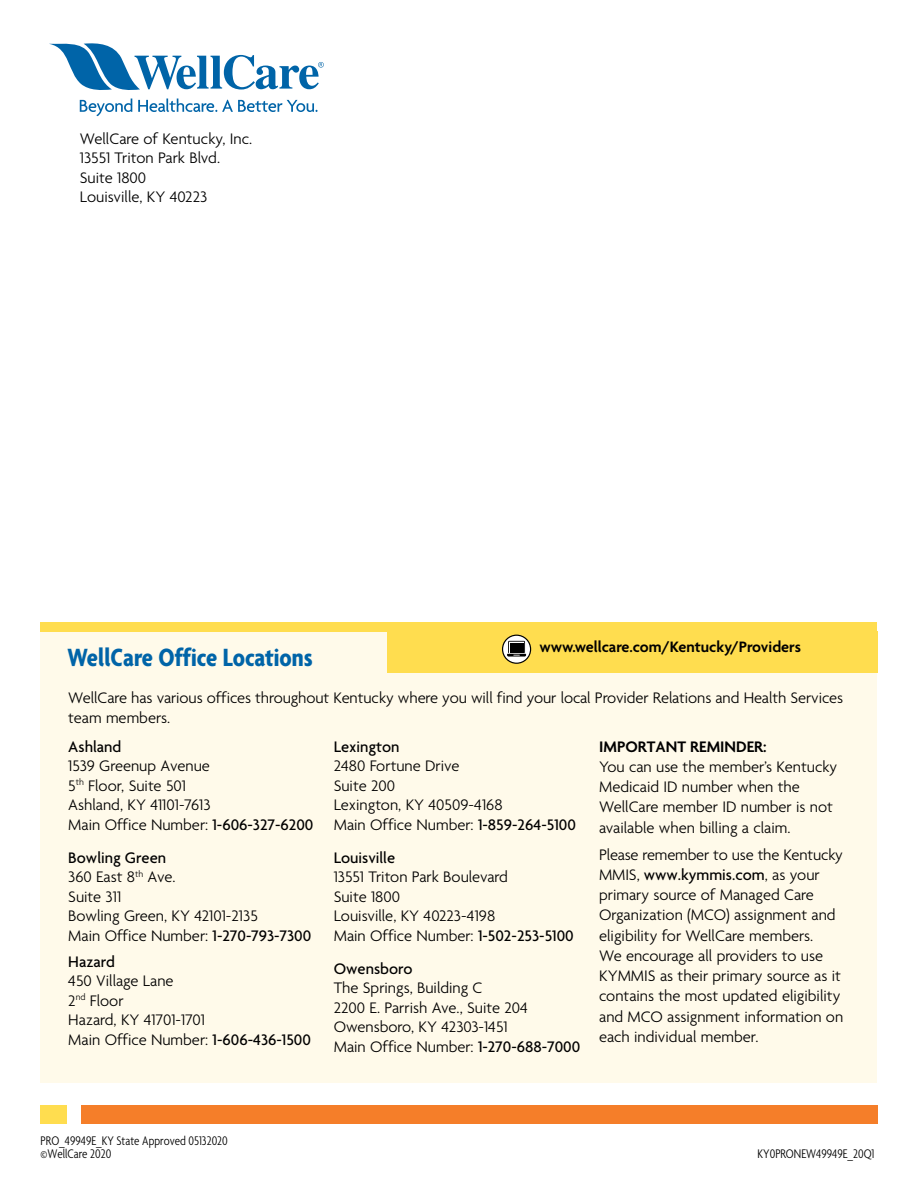
<style>
.page{position:relative;width:918px;height:1188px;background:#fff}
.page>*{position:absolute;margin:0;border:0;box-sizing:border-box;transform-origin:0 0}
.t1{font:700 condensed 27px "Agenda";color:#0064a8}
.t2{font:300 16.5px/19.5px "Agenda";color:#000}
.t3{font:600 16.5px "Agenda";color:#000}
.t4{font:600 16.35px "Agenda";color:#000}
.t5{font:300 condensed 13.5px/13.5px "Agenda";color:#000}
.s1{font-weight:500}
</style>
<div class="page">
<div style="left:40px;top:626px;width:838px;height:456px;background:#fffaea"></div>
<div style="left:40px;top:1105px;width:28px;height:19px;background:#ffdd4f"></div>
<div style="left:81px;top:1105px;width:797px;height:19px;background:#f57e29"></div>
<div style="left:40px;top:622px;width:838px;height:10px;background:#ffdd4f"></div>
<div style="left:387px;top:632px;width:491px;height:41px;background:#ffdd4f"></div>
<svg style="left:49px;top:43px;width:275px;height:47px"></svg>
<svg style="left:80px;top:99px;width:52px;height:17px"></svg>
<svg style="left:138px;top:99px;width:180px;height:13px"></svg>
<svg style="left:503px;top:635px;width:28px;height:28px"></svg>
<div style="left:502px;top:635px;width:29px;height:29px;border:1px solid #000;border-radius:50%"></div>
<svg style="left:506px;top:641px;width:21px;height:16px"></svg>
<div style="left:510px;top:643px;width:13px;height:9px;background:#000"></div>
<p class="t2" style="left:80px;top:128px;width:174px">WellCare of Kentucky, Inc.<br>13551 Triton Park Blvd.<br>Suite 1800<br>Louisville, KY 40223</p>
<h2 class="t1" style="left:68px;top:641px;width:247px">WellCare Office Locations</h2>
<p class="t4" style="left:539px;top:637px;width:263px">www.wellcare.com/Kentucky/Providers</p>
<p class="t2" style="left:68px;top:688px;width:776px">WellCare has various offices throughout Kentucky where you will find your local Provider Relations and Health Services team members.</p>
<p class="t2" style="left:68px;top:736px;width:247px"><span class="s1">Ashland<br></span>1539 Greenup Avenue<br>5<sup>th</sup> Floor, Suite 501<br>Ashland, KY 41101-7613<br>Main Office Number: <span class="s1">1-606-327-6200</span></p>
<p class="t2" style="left:68px;top:847px;width:245px"><span class="s1">Bowling Green<br></span>360 East 8<sup>th</sup> Ave.<br>Suite 311<br>Bowling Green, KY 42101-2135<br>Main Office Number: <span class="s1">1-270-793-7300</span></p>
<p class="t2" style="left:68px;top:951px;width:244px"><span class="s1">Hazard<br></span>450 Village Lane<br>2<sup>nd</sup> Floor<br>Hazard, KY 41701-1701<br>Main Office Number: <span class="s1">1-606-436-1500</span></p>
<p class="t2" style="left:334px;top:736px;width:244px"><span class="s1">Lexington<br></span>2480 Fortune Drive<br>Suite 200<br>Lexington, KY 40509-4168<br>Main Office Number: <span class="s1">1-859-264-5100</span></p>
<p class="t2" style="left:334px;top:847px;width:242px"><span class="s1">Louisville<br></span>13551 Triton Park Boulevard<br>Suite 1800<br>Louisville, KY 40223-4198<br>Main Office Number: <span class="s1">1-502-253-5100</span></p>
<p class="t2" style="left:334px;top:958px;width:248px"><span class="s1">Owensboro<br></span>The Springs, Building C<br>2200 E. Parrish Ave., Suite 204<br>Owensboro, KY 42303-1451<br>Main Office Number: <span class="s1">1-270-688-7000</span></p>
<p class="t3" style="left:599px;top:736px;width:169px">IMPORTANT REMINDER:</p>
<p class="t2" style="left:599px;top:756px;width:240px;line-height:20.2px">You can use the member’s Kentucky<br>Medicaid ID number when the<br>WellCare member ID number is not available when billing a claim.</p>
<p class="t2" style="left:599px;top:844px;width:246px;line-height:20.2px">Please remember to use the Kentucky MMIS, <span class="s1">www.kymmis.com</span>, as your primary source of Managed Care Organization (MCO) assignment and eligibility for WellCare members.<br>We encourage all providers to use KYMMIS as their primary source as it contains the most updated eligibility and MCO assignment information on each individual member.</p>
<p class="t5" style="left:40px;top:1133px;width:189px">PRO_49949E_KY State Approved 05132020 ©WellCare 2020</p>
<p class="t5" style="left:758px;top:1147px;width:118px">KY0PRONEW49949E_20Q1</p>
</div>
